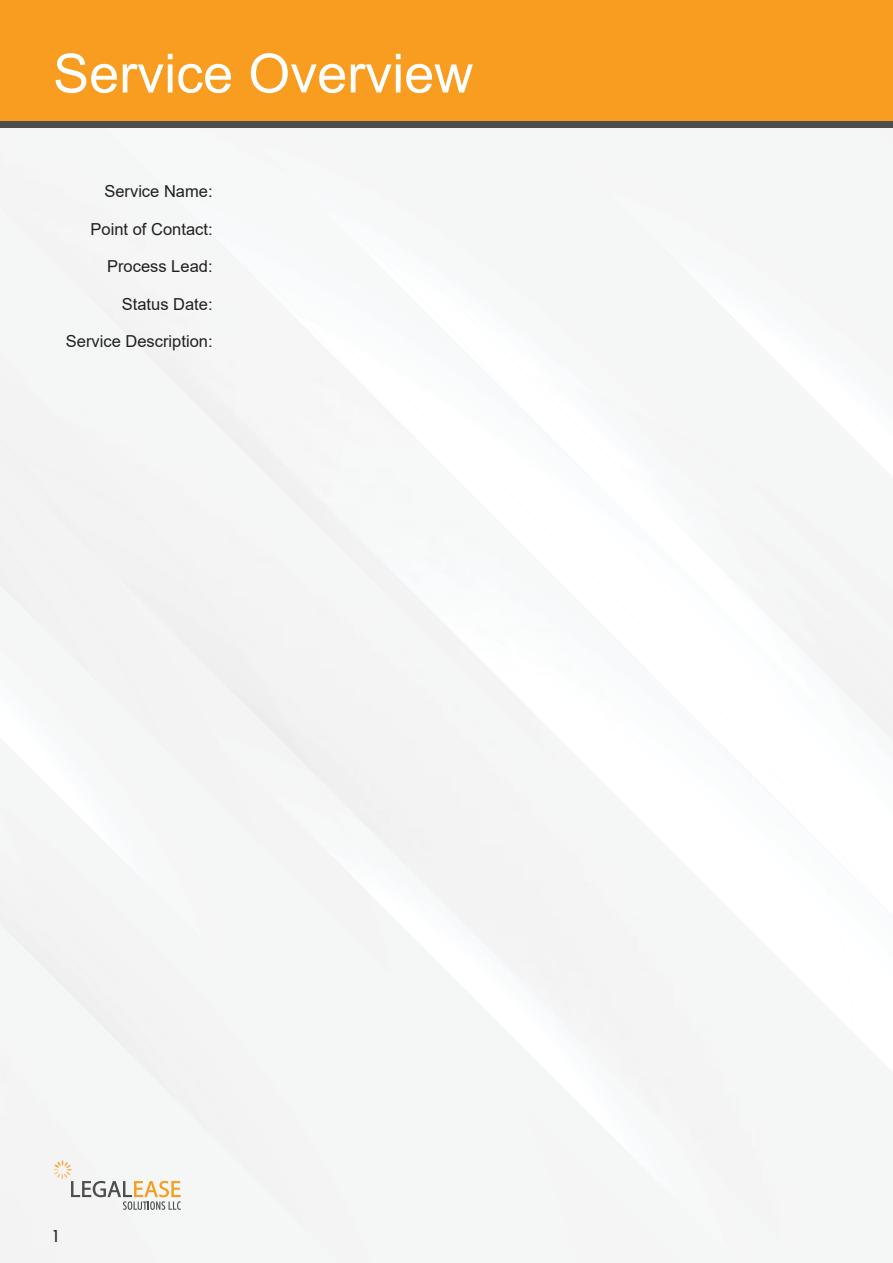
<style>
.page{position:relative;width:893px;height:1263px;background:#fff}
.page>*{position:absolute;margin:0;border:0;box-sizing:border-box;transform-origin:0 0}
.t1{font:54px "Arial";color:#fff}
.t2{font:16.5px "Arial";color:#211f1f}
.t3{font:16.5px "Poppins";color:#211f1f}
</style>
<div class="page">
<div style="left:127px;top:232px;width:354px;height:323px;background:#f6f7f6"></div>
<div style="left:0;top:555px;width:521px;height:699px;background:#f5f6f6"></div>
<div style="left:0;top:420px;width:274px;height:591px;background:#f5f5f5"></div>
<img style="left:264px;top:723px;width:205px;height:270px">
<div style="left:0;top:431px;width:420px;height:513px;background:#f5f6f6"></div>
<div style="left:0;top:433px;width:264px;height:290px;background:#f3f3f3"></div>
<img style="left:386px;top:232px;width:95px;height:233px">
<svg style="left:53px;top:1160px;width:128px;height:50px"></svg>
<div style="left:0;top:0;width:893px;height:121px;background:#f89d20"></div>
<div style="left:0;top:121px;width:893px;height:7px;background:#4e4e4e"></div>
<h1 class="t1" style="left:53px;top:36px;width:422px">Service Overview</h1>
<p class="t2" style="left:104px;top:180px;width:110px">Service Name:</p>
<p class="t2" style="left:91px;top:218px;width:123px">Point of Contact:</p>
<p class="t2" style="left:107px;top:255px;width:107px">Process Lead:</p>
<p class="t2" style="left:122px;top:293px;width:92px">Status Date:</p>
<p class="t2" style="left:66px;top:330px;width:148px">Service Description:</p>
<p class="t3" style="left:53px;top:1227px;width:7px">1</p>
</div>
